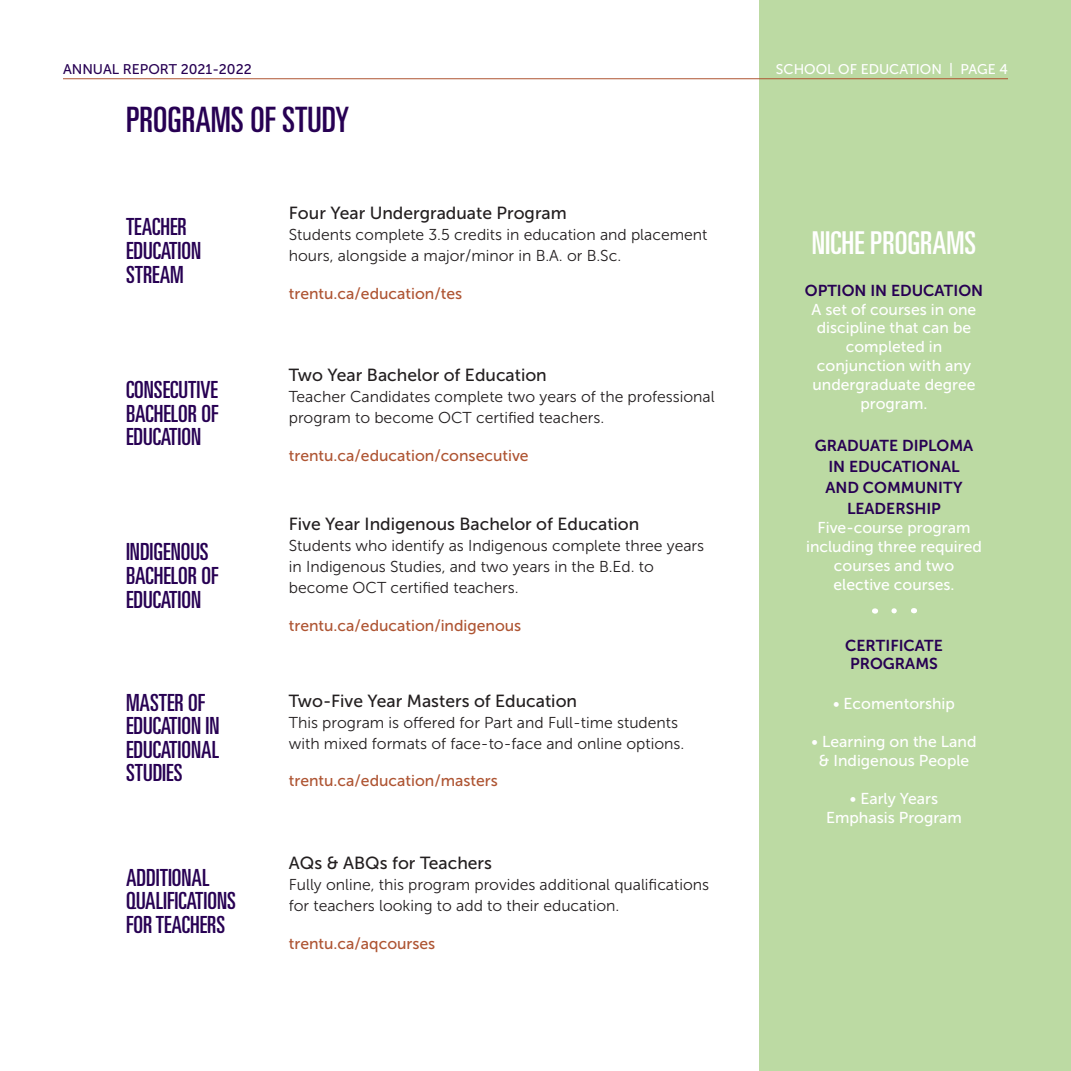
<style>
.page{position:relative;width:1071px;height:1071px;background:#fff}
.page>*{position:absolute;margin:0;border:0;box-sizing:border-box;transform-origin:0 0}
.t1{font:ultra-condensed 35px "Univers LT Std";color:#270053}
.t2{font:ultra-condensed 31.5px "Univers LT Std";color:#fff}
.t3{font:ultra-condensed 23.62px/23.6px "Univers LT Std";color:#270053}
.t4{font:17.5px "Museo Sans 500";color:#231f20}
.t5{font:15.75px/21px "Museo Sans 300";color:#231f20}
.t6{font:15.75px/18.9px "Museo Sans 500";color:#fff;text-align:center}
.t7{font:15.75px "Museo Sans 500";color:#ae5432}
.t8{font:15.75px/21px "Museo Sans 700";color:#270053;text-align:center}
.t9{font:14px "Museo Sans 500";color:#fff}
.t10{font:14px "Museo Sans 500";color:#270053}
</style>
<div class="page">
<div style="left:760px;top:0;width:311px;height:1071px;background:#bcdaa3"></div>
<hr style="left:63px;top:78px;width:945px;height:1px;background:#ae5432">
<svg style="left:894px;top:608px;width:3px;height:5px"></svg>
<p class="t10" style="left:63px;top:61px;width:190px">ANNUAL REPORT 2021-2022</p>
<p class="t9" style="left:776px;top:61px;width:234px">SCHOOL OF EDUCATION | PAGE 4</p>
<h1 class="t1" style="left:126px;top:100px;width:225px">PROGRAMS OF STUDY</h1>
<h3 class="t3" style="left:126px;top:215px;width:77px">TEACHER<br>EDUCATION<br>STREAM</h3>
<h3 class="t3" style="left:126px;top:378px;width:94px;text-align:justify">CONSECUTIVE BACHELOR OF EDUCATION</h3>
<h3 class="t3" style="left:126px;top:540px;width:94px">INDIGENOUS<br>BACHELOR OF<br>EDUCATION</h3>
<h3 class="t3" style="left:126px;top:690px;width:95px">MASTER OF<br>EDUCATION IN<br>EDUCATIONAL<br>STUDIES</h3>
<h3 class="t3" style="left:126px;top:865px;width:111px">ADDITIONAL<br>QUALIFICATIONS<br>FOR TEACHERS</h3>
<p class="t4" style="left:289px;top:203px;width:279px">Four Year Undergraduate Program</p>
<p class="t5" style="left:289px;top:224px;width:420px">Students complete 3.5 credits in education and placement hours, alongside a major/minor in B.A. or B.Sc.</p>
<p class="t7" style="left:289px;top:285px;width:175px">trentu.ca/education/tes</p>
<p class="t4" style="left:289px;top:366px;width:260px">Two Year Bachelor of Education</p>
<p class="t5" style="left:289px;top:387px;width:427px">Teacher Candidates complete two years of the professional program to become OCT certified teachers.</p>
<p class="t7" style="left:289px;top:447px;width:241px">trentu.ca/education/consecutive</p>
<p class="t4" style="left:289px;top:515px;width:352px">Five Year Indigenous Bachelor of Education</p>
<p class="t5" style="left:289px;top:535px;width:417px">Students who identify as Indigenous complete three years in Indigenous Studies, and two years in the B.Ed. to become OCT certified teachers.</p>
<p class="t7" style="left:289px;top:617px;width:234px">trentu.ca/education/indigenous</p>
<p class="t4" style="left:289px;top:691px;width:290px">Two-Five Year Masters of Education</p>
<p class="t5" style="left:289px;top:712px;width:397px">This program is offered for Part and Full-time students with mixed formats of face-to-face and online options.</p>
<p class="t7" style="left:289px;top:772px;width:210px">trentu.ca/education/masters</p>
<p class="t4" style="left:289px;top:853px;width:205px">AQs &amp; ABQs for Teachers</p>
<p class="t5" style="left:289px;top:874px;width:422px">Fully online, this program provides additional qualifications for teachers looking to add to their education.</p>
<p class="t7" style="left:289px;top:935px;width:148px">trentu.ca/aqcourses</p>
<h2 class="t2" style="left:812px;top:225px;width:166px">NICHE PROGRAMS</h2>
<p class="t8" style="left:805px;top:280px;width:180px">OPTION IN EDUCATION</p>
<p class="t6" style="left:812px;top:300px;width:166px">A set of courses in one discipline that can be completed in conjunction with any undergraduate degree program.</p>
<p class="t8" style="left:815px;top:435px;width:160px">GRADUATE DIPLOMA<br>IN EDUCATIONAL<br>AND COMMUNITY<br>LEADERSHIP</p>
<p class="t6" style="left:806px;top:518px;width:177px">Five-course program including three required courses and two elective courses.</p>
<p class="t8" style="left:845px;top:636px;width:99px;line-height:18.9px">CERTIFICATE<br>PROGRAMS</p>
<p class="t6" style="left:833px;top:694px;width:123px">• Ecomentorship</p>
<p class="t6" style="left:812px;top:732px;width:167px">• Learning on the Land &amp; Indigenous People</p>
<p class="t6" style="left:826px;top:789px;width:137px">• Early Years<br>Emphasis Program</p>
</div>
